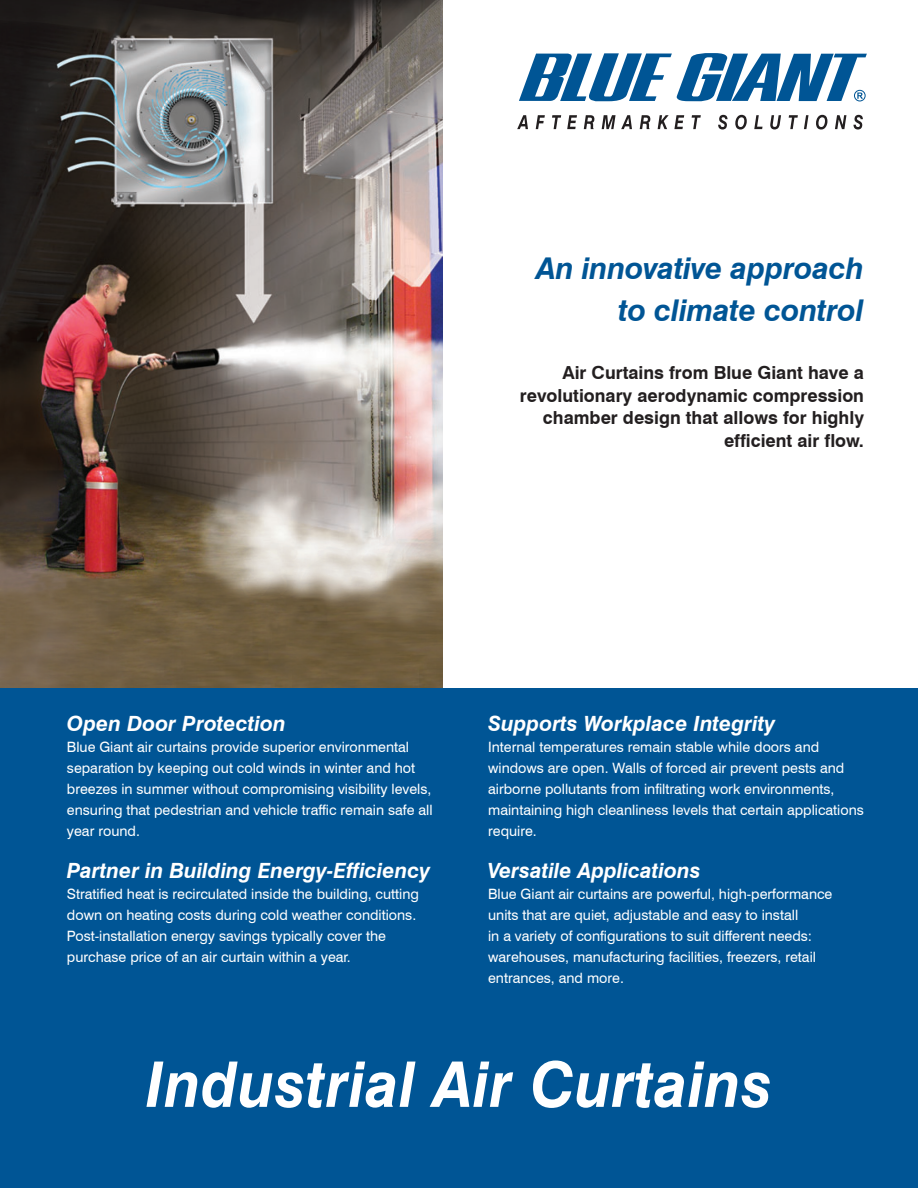
<style>
.page{position:relative;width:918px;height:1188px;background:#fff}
.page>*{position:absolute;margin:0;border:0;box-sizing:border-box;transform-origin:0 0}
.t1{font:italic 700 63px "Swiss 721 BT";letter-spacing:.01em;color:#fff;scale:.95 1}
.Headers{font:italic 700 30px "Swiss 721 BT";letter-spacing:-.01em;color:#005595}
.Headers-2{font:italic 700 21px "Swiss 721 BT";color:#fff}
.t2{font:700 18px/22.5px "Swiss 721 BT";color:#231f20;text-align:right}
.Body1{font:14.25px/21px "Swiss 721 BT";color:#fff}
.Headers-3{font:14.25px/21px "Swiss 721 BT";color:#fff}
</style>
<div class="page">
<img style="left:0;top:0;width:443px;height:688px">
<div style="left:0;top:688px;width:918px;height:486px;background:#005595"></div>
<svg style="left:517px;top:115px;width:11px;height:14px"></svg>
<svg style="left:536px;top:115px;width:9px;height:14px"></svg>
<svg style="left:552px;top:115px;width:9px;height:14px"></svg>
<svg style="left:567px;top:115px;width:10px;height:14px"></svg>
<svg style="left:584px;top:115px;width:10px;height:14px"></svg>
<svg style="left:602px;top:115px;width:30px;height:14px"></svg>
<svg style="left:640px;top:115px;width:10px;height:14px"></svg>
<svg style="left:658px;top:115px;width:26px;height:14px"></svg>
<svg style="left:692px;top:115px;width:9px;height:14px"></svg>
<svg style="left:718px;top:115px;width:10px;height:15px"></svg>
<svg style="left:735px;top:115px;width:12px;height:15px"></svg>
<svg style="left:754px;top:115px;width:9px;height:14px"></svg>
<svg style="left:770px;top:115px;width:11px;height:14px"></svg>
<svg style="left:789px;top:115px;width:9px;height:14px"></svg>
<svg style="left:804px;top:115px;width:5px;height:14px"></svg>
<svg style="left:816px;top:115px;width:11px;height:15px"></svg>
<svg style="left:835px;top:115px;width:11px;height:14px"></svg>
<svg style="left:854px;top:115px;width:9px;height:15px"></svg>
<svg style="left:519px;top:53px;width:348px;height:48px"></svg>
<div style="left:0;top:1012px;width:918px;height:176px;background:#005595"></div>
<p class="Headers" style="left:537px;top:250px;width:329px">An innovative approach</p>
<p class="Headers" style="left:618px;top:292px;width:247px">to climate control</p>
<p class="t2" style="left:520px;top:362px;width:346px">Air Curtains from Blue Giant have a revolutionary aerodynamic compression chamber design that allows for highly efficient air flow.</p>
<p class="Headers-2" style="left:67px;top:711px;width:220px">Open Door Protection</p>
<p class="Body1" style="left:67px;top:737px;width:367px">Blue Giant air curtains provide superior environmental separation by keeping out cold winds in winter and hot breezes in summer without compromising visibility levels, ensuring that pedestrian and vehicle traffic remain safe all year round.</p>
<p class="Headers-2" style="left:67px;top:858px;width:365px">Partner in Building Energy-Efficiency</p>
<p class="Headers-3" style="left:67px;top:884px;width:354px">Stratified heat is recirculated inside the building, cutting down on heating costs during cold weather conditions.<br>Post-installation energy savings typically cover the purchase price of an air curtain within a year.</p>
<p class="Headers-2" style="left:488px;top:711px;width:288px">Supports Workplace Integrity</p>
<p class="Headers-3" style="left:488px;top:737px;width:377px">Internal temperatures remain stable while doors and windows are open. Walls of forced air prevent pests and airborne pollutants from infiltrating work environments, maintaining high cleanliness levels that certain applications require.</p>
<p class="Headers-2" style="left:488px;top:858px;width:214px">Versatile Applications</p>
<p class="Body1" style="left:488px;top:884px;width:346px">Blue Giant air curtains are powerful, high-performance units that are quiet, adjustable and easy to install<br>in a variety of configurations to suit different needs: warehouses, manufacturing facilities, freezers, retail entrances, and more.</p>
<p class="t1" style="left:146px;top:1046px;width:661px">Industrial Air Curtains</p>
</div>
